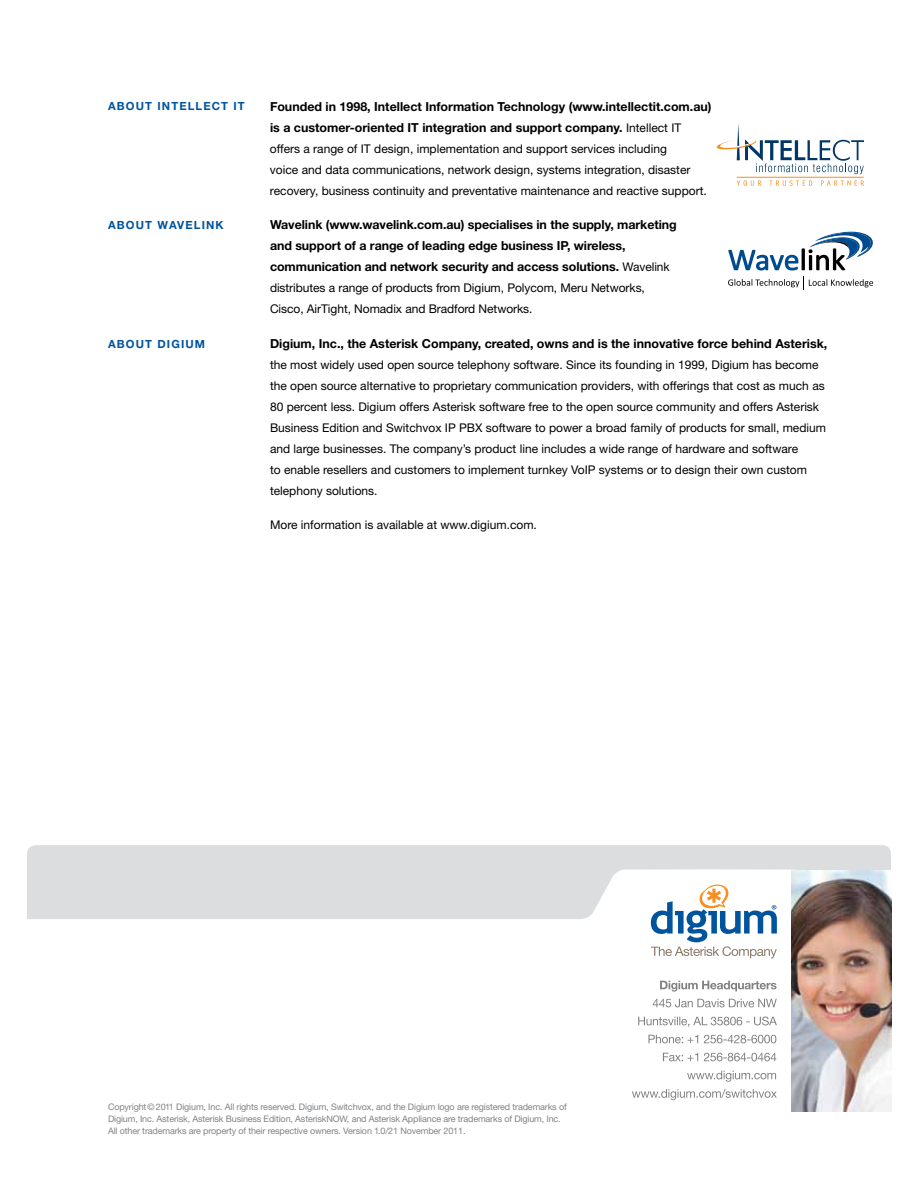
<style>
.page{position:relative;width:918px;height:1188px;background:#fff}
.page>*{position:absolute;margin:0;border:0;box-sizing:border-box;transform-origin:0 0}
.t1{font:700 12.45px/21px "Helvetica Neue";color:#000}
.t2{font:12px/21px "Helvetica Neue";color:#000}
.t3{font:700 11.25px "Helvetica Neue";letter-spacing:.1em;color:#00549e}
.t4{font:9px/12px "Helvetica Neue";letter-spacing:-.015em;color:#808285}
.s1{font-weight:400;font-size:12px}
</style>
<div class="page">
<svg style="left:651px;top:919px;width:126px;height:40px"></svg>
<svg style="left:687px;top:1071px;width:89px;height:11px"></svg>
<svg style="left:663px;top:1053px;width:113px;height:8px"></svg>
<svg style="left:648px;top:1035px;width:128px;height:8px"></svg>
<svg style="left:638px;top:1016px;width:139px;height:11px"></svg>
<svg style="left:653px;top:999px;width:124px;height:8px"></svg>
<svg style="left:660px;top:981px;width:117px;height:11px"></svg>
<svg style="left:632px;top:1089px;width:145px;height:11px"></svg>
<svg style="left:27px;top:845px;width:864px;height:74px;background:#dee0e1"></svg>
<img style="left:791px;top:871px;width:100px;height:240px">
<svg style="left:728px;top:232px;width:145px;height:39px"></svg>
<svg style="left:728px;top:277px;width:145px;height:13px"></svg>
<svg style="left:737px;top:180px;width:24px;height:6px"></svg>
<svg style="left:769px;top:180px;width:43px;height:6px"></svg>
<svg style="left:821px;top:180px;width:43px;height:6px"></svg>
<svg style="left:716px;top:124px;width:148px;height:50px"></svg>
<hr style="left:737px;top:177px;width:127px;height:1px;background:#f78e1e">
<p class="t3" style="left:108px;top:99px;width:138px">ABOUT INTELLECT IT</p>
<p class="t3" style="left:108px;top:218px;width:117px">ABOUT WAVELINK</p>
<p class="t3" style="left:108px;top:337px;width:99px">ABOUT DIGIUM</p>
<p class="t1" style="left:270px;top:96px;width:443px">Founded in 1998, Intellect Information Technology (www.intellectit.com.au) is a customer-oriented IT integration and support company. <span class="s1">Intellect IT</span></p>
<p class="t2" style="left:270px;top:138px;width:438px">offers a range of IT design, implementation and support services including<br>voice and data communications, network design, systems integration, disaster recovery, business continuity and preventative maintenance and reactive support.</p>
<p class="t1" style="left:270px;top:214px;width:408px">Wavelink (www.wavelink.com.au) specialises in the supply, marketing and support of a range of leading edge business IP, wireless, communication and network security and access solutions. <span class="s1">Wavelink</span></p>
<p class="t2" style="left:270px;top:278px;width:376px">distributes a range of products from Digium, Polycom, Meru Networks,<br>Cisco, AirTight, Nomadix and Bradford Networks.</p>
<p class="t1" style="left:270px;top:333px;width:559px">Digium, Inc., the Asterisk Company, created, owns and is the innovative force behind Asterisk,</p>
<p class="t2" style="left:270px;top:354px;width:558px">the most widely used open source telephony software. Since its founding in 1999, Digium has become the open source alternative to proprietary communication providers, with offerings that cost as much as 80 percent less. Digium offers Asterisk software free to the open source community and offers Asterisk Business Edition and Switchvox IP PBX software to power a broad family of products for small, medium and large businesses. The company’s product line includes a wide range of hardware and software<br>to enable resellers and customers to implement turnkey VoIP systems or to design their own custom telephony solutions.</p>
<p class="t2" style="left:270px;top:515px;width:268px">More information is available at www.digium.com.</p>
<p class="t4" style="left:108px;top:1101px;width:460px">Copyright©2011 Digium, Inc. All rights reserved. Digium, Switchvox, and the Digium logo are registered trademarks of<br>Digium, Inc. Asterisk, Asterisk Business Edition, AsteriskNOW, and Asterisk Appliance are trademarks of Digium, Inc.<br>All other trademarks are property of their respective owners. Version 1.0/21 November 2011.</p>
</div>
